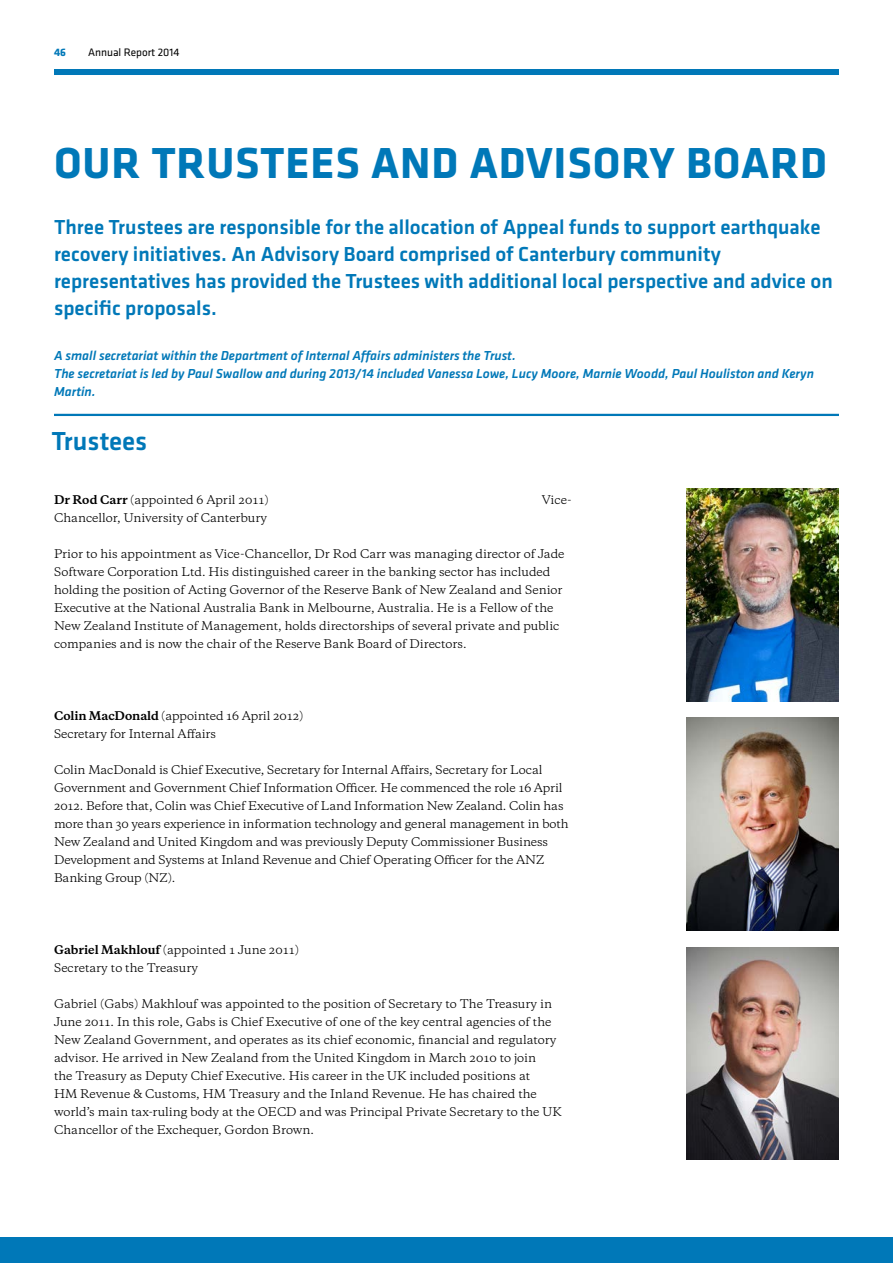
<style>
.page{position:relative;width:893px;height:1263px;background:#fff}
.page>*{position:absolute;margin:0;border:0;box-sizing:border-box;transform-origin:0 0}
.t1{font:700 45px "Klavika";letter-spacing:.02em;color:#0078b8}
.t2{font:500 27px "Klavika";color:#0078b8}
.t3{font:500 21px/27px "Klavika";color:#0078b8}
.t4{font:italic 500 13.5px/18px "Klavika";color:#0078b8}
.t5{font:11.25px/18px "Galaxie Copernicus";color:#000}
.t6{font:11.25px "Klavika";color:#000}
.t7{font:700 11.25px "Klavika";color:#0078b8}
.s1{font-weight:700}
</style>
<div class="page">
<div style="left:54px;top:69px;width:785px;height:6px;background:#0078b8"></div>
<div style="left:0;top:1237px;width:893px;height:26px;background:#0078b8"></div>
<img style="left:687px;top:488px;width:152px;height:213px">
<img style="left:687px;top:718px;width:152px;height:212px">
<img style="left:687px;top:947px;width:152px;height:213px">
<hr style="left:54px;top:414px;width:785px;height:2px;background:#0078b8">
<p class="t7" style="left:54px;top:44px;width:14px">46</p>
<p class="t6" style="left:88px;top:44px;width:93px">Annual Report 2014</p>
<h1 class="t1" style="left:54px;top:130px;width:774px">OUR TRUSTEES AND ADVISORY BOARD</h1>
<p class="t3" style="left:54px;top:213px;width:780px">Three Trustees are responsible for the allocation of Appeal funds to support earthquake recovery initiatives. An Advisory Board comprised of Canterbury community representatives has provided the Trustees with additional local perspective and advice on specific proposals.</p>
<p class="t4" style="left:54px;top:346px;width:761px">A small secretariat within the Department of Internal Affairs administers the Trust.<br>The secretariat is led by Paul Swallow and during 2013/14 included Vanessa Lowe, Lucy Moore, Marnie Woodd, Paul Houliston and Keryn<br>Martin.</p>
<h2 class="t2" style="left:51px;top:423px;width:97px">Trustees</h2>
<p class="t5" style="left:54px;top:491px;width:216px"><span class="s1">Dr Rod Carr</span> (appointed 6 April 2011)</p>
<p class="t5" style="left:542px;top:491px;width:31px">Vice-</p>
<p class="t5" style="left:54px;top:509px;width:215px">Chancellor, University of Canterbury</p>
<p class="t5" style="left:54px;top:545px;width:512px">Prior to his appointment as Vice-Chancellor, Dr Rod Carr was managing director of Jade Software Corporation Ltd. His distinguished career in the banking sector has included holding the position of Acting Governor of the Reserve Bank of New Zealand and Senior Executive at the National Australia Bank in Melbourne, Australia. He is a Fellow of the New Zealand Institute of Management, holds directorships of several private and public companies and is now the chair of the Reserve Bank Board of Directors.</p>
<p class="t5" style="left:54px;top:707px;width:251px"><span class="s1">Colin MacDonald</span> (appointed 16 April 2012)<br>Secretary for Internal Affairs</p>
<p class="t5" style="left:54px;top:761px;width:516px">Colin MacDonald is Chief Executive, Secretary for Internal Affairs, Secretary for Local Government and Government Chief Information Officer. He commenced the role 16 April 2012. Before that, Colin was Chief Executive of Land Information New Zealand. Colin has more than 30 years experience in information technology and general management in both New Zealand and United Kingdom and was previously Deputy Commissioner Business Development and Systems at Inland Revenue and Chief Operating Officer for the ANZ Banking Group (NZ).</p>
<p class="t5" style="left:54px;top:941px;width:246px"><span class="s1">Gabriel Makhlouf</span> (appointed 1 June 2011)<br>Secretary to the Treasury</p>
<p class="t5" style="left:54px;top:995px;width:509px">Gabriel (Gabs) Makhlouf was appointed to the position of Secretary to The Treasury in June 2011. In this role, Gabs is Chief Executive of one of the key central agencies of the New Zealand Government, and operates as its chief economic, financial and regulatory advisor. He arrived in New Zealand from the United Kingdom in March 2010 to join<br>the Treasury as Deputy Chief Executive. His career in the UK included positions at<br>HM Revenue &amp; Customs, HM Treasury and the Inland Revenue. He has chaired the world’s main tax-ruling body at the OECD and was Principal Private Secretary to the UK Chancellor of the Exchequer, Gordon Brown.</p>
</div>
